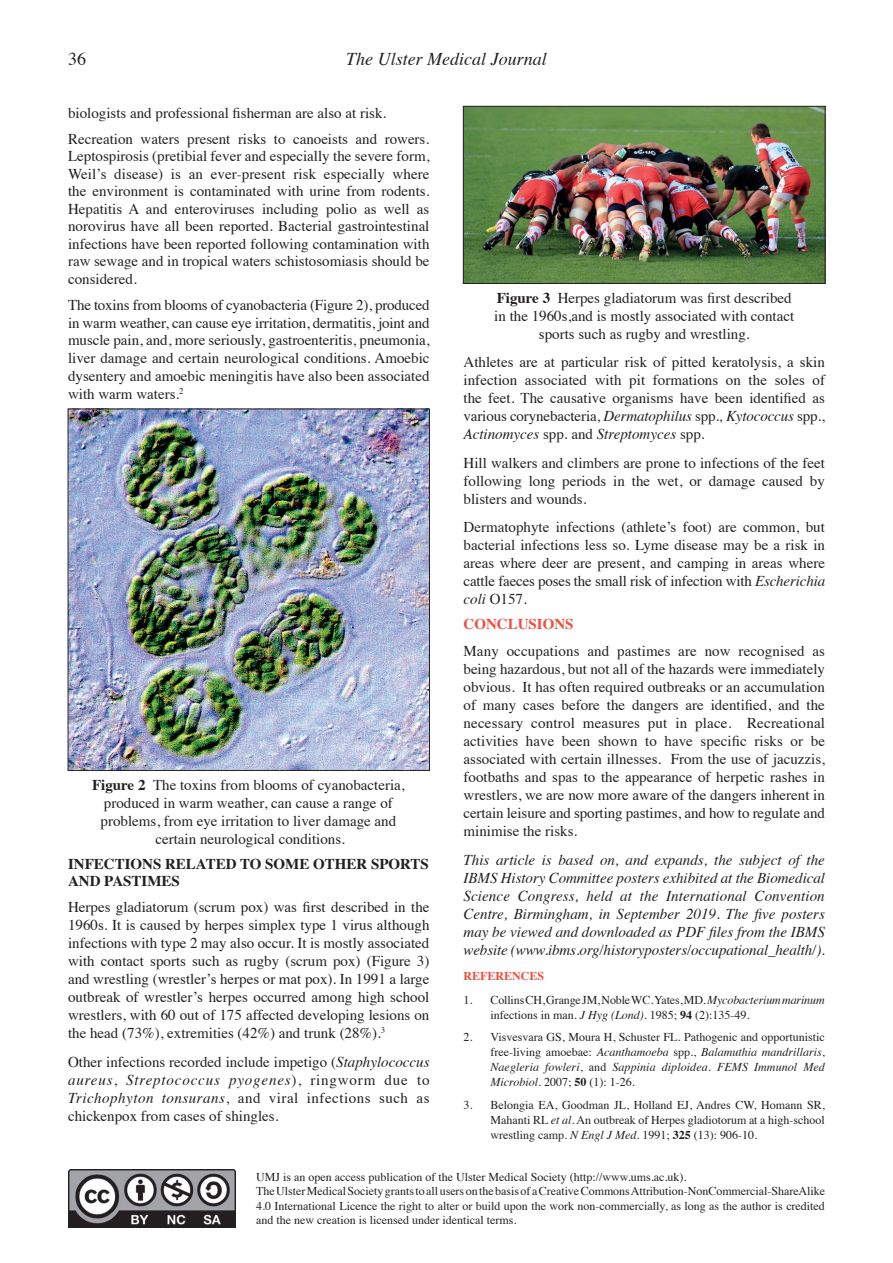
<style>
.page{position:relative;width:893px;height:1263px;background:#fff}
.page>*{position:absolute;margin:0;border:0;box-sizing:border-box;transform-origin:0 0}
.t1{font:italic 18px "Times";color:#231f20}
.t2{font:18px "Times";color:#231f20}
.t3{font:15px/18px "Times";color:#231f20;text-align:justify}
.t4{font:italic 15px/18px "Times";letter-spacing:-.01em;color:#231f20;text-align:justify}
.t5{font:700 15px/16.5px "Times";color:#231f20}
.t6{font:700 15px "Times";color:#ed4f42}
.t7{font:12px/15px "Times";color:#231f20}
.t8{font:700 12px "Times";color:#ed4f42}
.s1{font-weight:700}
.s2{font-style:italic}
</style>
<div class="page">
<img style="left:68px;top:1169px;width:167px;height:59px">
<img style="left:70px;top:411px;width:358px;height:358px">
<div style="left:68px;top:409px;width:362px;height:362px;border:1px solid #231f20"></div>
<img style="left:465px;top:108px;width:358px;height:174px">
<div style="left:463px;top:106px;width:362px;height:178px;border:1px solid #231f20"></div>
<p class="t2" style="left:68px;top:42px;width:19px">36</p>
<p class="t1" style="left:346px;top:43px;width:202px">The Ulster Medical Journal</p>
<p class="t3" style="left:68px;top:98px;width:363px;line-height:26.1px">biologists and professional fisherman are also at risk.<br>Recreation waters present risks to canoeists and rowers.</p>
<p class="t3" style="left:68px;top:146px;width:363px;line-height:17.5px">Leptospirosis (pretibial fever and especially the severe form, Weil’s disease) is an ever-present risk especially where the environment is contaminated with urine from rodents.<br>Hepatitis A and enteroviruses including polio as well as norovirus have all been reported. Bacterial gastrointestinal infections have been reported following contamination with raw sewage and in tropical waters schistosomiasis should be considered.</p>
<p class="t3" style="left:68px;top:295px;width:363px">The toxins from blooms of cyanobacteria (Figure 2), produced in warm weather, can cause eye irritation, dermatitis, joint and muscle pain, and, more seriously, gastroenteritis, pneumonia, liver damage and certain neurological conditions. Amoebic dysentery and amoebic meningitis have also been associated with warm waters.<sup>2</sup></p>
<p class="t3" style="left:92px;top:775px;width:314px;text-align:center"><span class="s1">Figure 2</span> The toxins from blooms of cyanobacteria, produced in warm weather, can cause a range of problems, from eye irritation to liver damage and certain neurological conditions.</p>
<p class="t5" style="left:68px;top:854px;width:362px">INFECTIONS RELATED TO SOME OTHER SPORTS<br>AND PASTIMES</p>
<p class="t3" style="left:68px;top:897px;width:363px">Herpes gladiatorum (scrum pox) was first described in the 1960s. It is caused by herpes simplex type 1 virus although infections with type 2 may also occur. It is mostly associated with contact sports such as rugby (scrum pox) (Figure 3) and wrestling (wrestler’s herpes or mat pox). In 1991 a large outbreak of wrestler’s herpes occurred among high school wrestlers, with 60 out of 175 affected developing lesions on the head (73%), extremities (42%) and trunk (28%).<sup>3</sup></p>
<p class="t3" style="left:68px;top:1052px;width:363px">Other infections recorded include impetigo (<span class="s2">Staphylococcus aureus</span>, <span class="s2">Streptococcus pyogenes</span>), ringworm due to <span class="s2">Trichophyton tonsurans</span>, and viral infections such as chickenpox from cases of shingles.</p>
<p class="t3" style="left:494px;top:288px;width:301px;text-align:center"><span class="s1">Figure 3</span> Herpes gladiatorum was first described in the 1960s,and is mostly associated with contact sports such as rugby and wrestling.</p>
<p class="t3" style="left:463px;top:352px;width:363px">Athletes are at particular risk of pitted keratolysis, a skin infection associated with pit formations on the soles of the feet. The causative organisms have been identified as various corynebacteria, <span class="s2">Dermatophilus</span> spp.<span class="s2">, Kytococcus</span> spp., <span class="s2">Actinomyces</span> spp. and <span class="s2">Streptomyces</span> spp<span class="s2">.</span></p>
<p class="t3" style="left:463px;top:452px;width:363px">Hill walkers and climbers are prone to infections of the feet following long periods in the wet, or damage caused by blisters and wounds.</p>
<p class="t3" style="left:463px;top:517px;width:363px">Dermatophyte infections (athlete’s foot) are common, but bacterial infections less so. Lyme disease may be a risk in areas where deer are present, and camping in areas where cattle faeces poses the small risk of infection with <span class="s2">Escherichia coli</span> O157.</p>
<p class="t6" style="left:463px;top:610px;width:112px">CONCLUSIONS</p>
<p class="t3" style="left:463px;top:640px;width:363px">Many occupations and pastimes are now recognised as being hazardous, but not all of the hazards were immediately obvious. It has often required outbreaks or an accumulation of many cases before the dangers are identified, and the necessary control measures put in place. Recreational activities have been shown to have specific risks or be associated with certain illnesses. From the use of jacuzzis, footbaths and spas to the appearance of herpetic rashes in wrestlers, we are now more aware of the dangers inherent in certain leisure and sporting pastimes, and how to regulate and minimise the risks.</p>
<p class="t4" style="left:463px;top:849px;width:363px">This article is based on, and expands, the subject of the IBMS History Committee posters exhibited at the Biomedical Science Congress, held at the International Convention Centre, Birmingham, in September 2019. The five posters may be viewed and downloaded as PDF files from the IBMS website (www.ibms.org/historyposters/occupational_health/).</p>
<p class="t8" style="left:463px;top:964px;width:82px">REFERENCES</p>
<p class="t7" style="left:490px;top:991px;width:336px;text-indent:-27px">1. Collins CH, Grange JM, Noble WC. Yates, MD. <span class="s2">Mycobacterium marinum </span>infections in man. <span class="s2">J Hyg (Lond).</span> 1985; <span class="s1">94</span> (2):135-49.</p>
<p class="t7" style="left:490px;top:1028px;width:336px;text-align:justify;text-indent:-27px">2. Visvesvara GS, Moura H, Schuster FL. Pathogenic and opportunistic free-living amoebae: <span class="s2">Acanthamoeba</span> spp., <span class="s2">Balamuthia mandrillaris</span>, <span class="s2">Naegleria fowleri</span>, and <span class="s2">Sappinia diploidea</span>. <span class="s2">FEMS Immunol Med Microbiol.</span> 2007; <span class="s1">50</span> (1): 1-26.</p>
<p class="t7" style="left:490px;top:1096px;width:336px;text-align:justify;text-indent:-27px">3. Belongia EA, Goodman JL, Holland EJ, Andres CW, Homann SR, Mahanti RL <span class="s2">et al</span>. An outbreak of Herpes gladiotorum at a high-school wrestling camp. <span class="s2">N Engl J Med.</span> 1991; <span class="s1">325</span> (13): 906-10.</p>
<p class="t7" style="left:256px;top:1168px;width:570px;line-height:14.4px">UMJ is an open access publication of the Ulster Medical Society (http://www.ums.ac.uk).<br>The Ulster Medical Society grants to all users on the basis of a Creative Commons Attribution-NonCommercial-ShareAlike 4.0 International Licence the right to alter or build upon the work non-commercially, as long as the author is credited and the new creation is licensed under identical terms.</p>
</div>
